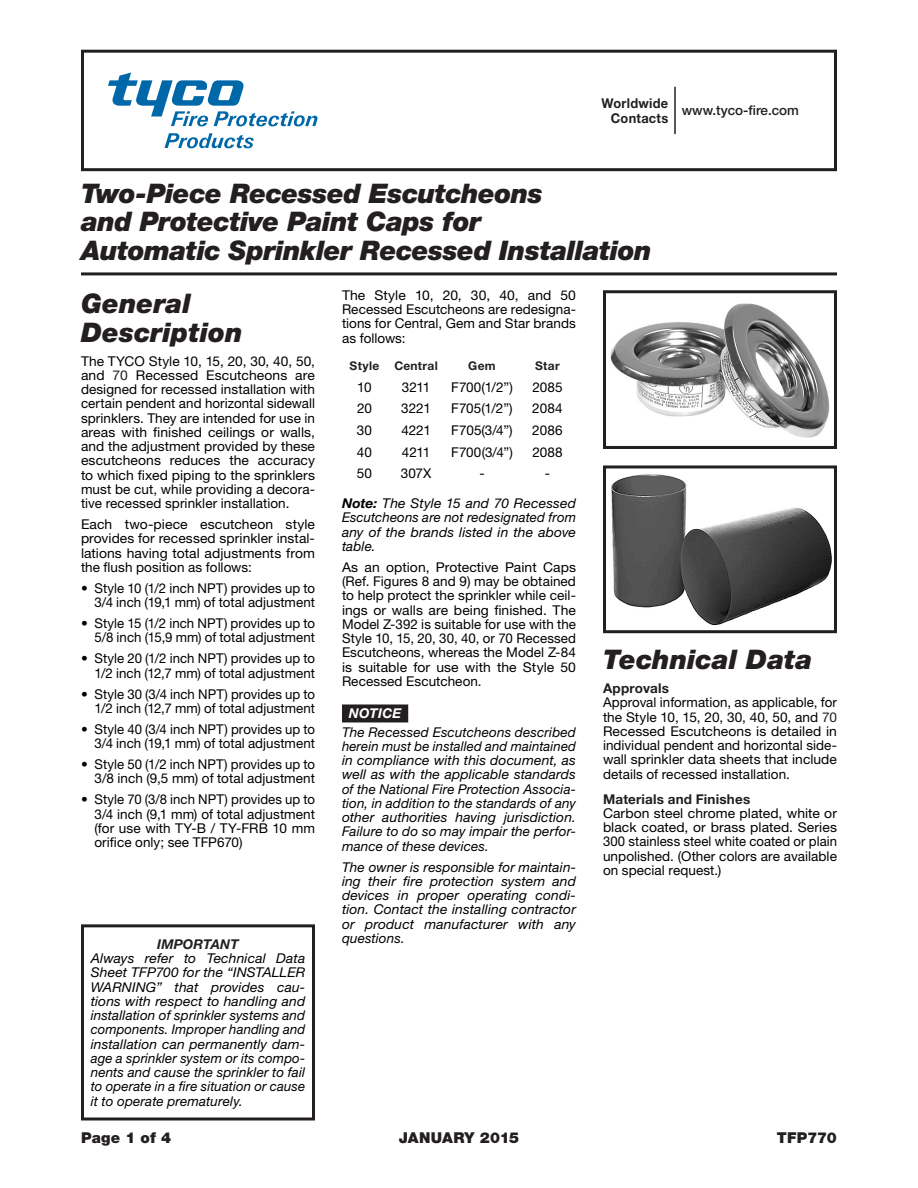
<style>
.page{position:relative;width:918px;height:1188px;background:#fff}
.page>*{position:absolute;margin:0;border:0;box-sizing:border-box;transform-origin:0 0}
.Ital_Header{font:italic 900 27px/28.8px "Helvetica Neue LT Std";letter-spacing:-.015em;color:#231f20}
.CoverFooter{font:900 15px "Helvetica Neue LT Std";letter-spacing:.01em;color:#231f20}
.Data_Text_2{font:13.5px/14.2px "Helvetica Neue LT Std";letter-spacing:.005em;color:#000;text-align:justify}
.Data_copy_warning{font:italic 13.5px/14.2px "Helvetica Neue LT Std";letter-spacing:.005em;color:#000;text-align:justify}
.Paragraph_head{font:700 13.5px "Helvetica Neue LT Std";letter-spacing:.015em;color:#231f20}
.Paragraph_head-2{font:700 13.5px/15px "Helvetica Neue LT Std";letter-spacing:.015em;color:#231f20;text-align:right;scale:.95 1}
.t1{font:500 13.5px "Helvetica Neue LT Std";color:#231f20}
.t2{font:italic 700 13.5px "Helvetica Neue LT Std";letter-spacing:.01em;color:#231f20}
.NoticeK_O{font:italic 700 13.5px "Helvetica Neue LT Std";letter-spacing:.02em;color:#fff}
.table_75{font:700 12px "Helvetica Neue LT Std";letter-spacing:.025em;color:#231f20}
.s1{color:#231f20}
.s2{font-weight:700}
</style>
<div class="page">
<div style="left:81px;top:50px;width:756px;height:121px;border:3px solid #231f20"></div>
<hr style="left:81px;top:272px;width:756px;height:3px;background:#231f20">
<div style="left:81px;top:924px;width:234px;height:196px;border:3px solid #231f20"></div>
<svg style="left:108px;top:73px;width:210px;height:75px"></svg>
<hr style="left:674px;top:87px;width:2px;height:47px;background:#231f20">
<div style="left:342px;top:704px;width:66px;height:18px;background:#231f20"></div>
<img style="left:610px;top:303px;width:220px;height:135px">
<div style="left:603px;top:290px;width:234px;height:159px;border:3px solid #231f20"></div>
<img style="left:611px;top:474px;width:221px;height:151px">
<div style="left:603px;top:465px;width:234px;height:168px;border:3px solid #231f20"></div>
<p class="Paragraph_head-2" style="left:602px;top:95px;width:72px">Worldwide<br>Contacts</p>
<p class="t1" style="left:682px;top:102px;width:119px">www.tyco-fire.com</p>
<h1 class="Ital_Header" style="left:81px;top:178px;width:572px">Two-Piece Recessed Escutcheons<br>and Protective Paint Caps for<br>Automatic Sprinkler Recessed Installation</h1>
<p class="Ital_Header" style="left:81px;top:289px;width:163px">General<br>Description</p>
<p class="Data_Text_2" style="left:81px;top:354px;width:236px">The TYCO Style 10, 15, 20, 30, 40, 50, and <span class="s1">70</span> Recessed Escutcheons are designed for recessed installation with certain pendent and horizontal sidewall sprinklers. They are intended for use in areas with finished ceilings or walls, and the adjustment provided by these escutcheons reduces the accuracy to which fixed piping to the sprinklers must be cut, while providing a decora&shy;tive recessed sprinkler installation.</p>
<p class="Data_Text_2" style="left:81px;top:517px;width:236px">Each two-piece escutcheon style provides for recessed sprinkler instal&shy;lations having total adjustments from the flush position as follows:</p>
<p class="Data_Text_2" style="left:81px;top:581px;width:236px;text-align:right">• Style 10 (1/2 inch NPT) provides up to<br>3/4 inch (19,1 mm) of total adjustment</p>
<p class="Data_Text_2" style="left:81px;top:616px;width:236px;text-align:right">• Style 15 (1/2 inch NPT) provides up to<br>5/8 inch (15,9 mm) of total adjustment</p>
<p class="Data_Text_2" style="left:81px;top:651px;width:236px;text-align:right">• Style 20 (1/2 inch NPT) provides up to<br>1/2 inch (12,7 mm) of total adjustment</p>
<p class="Data_Text_2" style="left:81px;top:687px;width:236px;text-align:right">• Style 30 (3/4 inch NPT) provides up to<br>1/2 inch (12,7 mm) of total adjustment</p>
<p class="Data_Text_2" style="left:81px;top:722px;width:236px;text-align:right">• Style 40 (3/4 inch NPT) provides up to<br>3/4 inch (19,1 mm) of total adjustment</p>
<p class="Data_Text_2" style="left:81px;top:757px;width:236px;text-align:right">• Style 50 (1/2 inch NPT) provides up to<br>3/8 inch (9,5 mm) of total adjustment</p>
<p class="Data_Text_2" style="left:94px;top:792px;width:222px;text-indent:-14px">• Style 70 (3/8 inch NPT) provides up to 3/4 inch (9,1 mm) of total adjustment (for use with TY-B / TY-FRB 10 mm orifice only; see TFP670)</p>
<p class="t2" style="left:157px;top:936px;width:83px">IMPORTANT</p>
<p class="Data_copy_warning" style="left:91px;top:951px;width:216px">Always refer to Technical Data Sheet TFP700 for the “INSTALLER WARNING” that provides cau&shy;tions with respect to handling and installation of sprinkler systems and components. Improper handling and installation can permanently dam&shy;age a sprinkler system or its compo&shy;nents and cause the sprinkler to fail to operate in a fire situation or cause it to operate prematurely.</p>
<p class="Data_Text_2" style="left:342px;top:288px;width:236px">The Style 10, 20, 30, 40, and 50<br>Recessed Escutcheons are redesigna&shy;tions for Central, Gem and Star brands as follows:</p>
<p class="table_75" style="left:350px;top:358px;width:31px">Style</p>
<p class="table_75" style="left:394px;top:358px;width:45px">Central</p>
<p class="table_75" style="left:468px;top:358px;width:29px">Gem</p>
<p class="table_75" style="left:535px;top:358px;width:26px">Star</p>
<p class="Data_Text_2" style="left:357px;top:379px;width:16px">10</p>
<p class="Data_Text_2" style="left:402px;top:379px;width:30px">3211</p>
<p class="Data_Text_2" style="left:451px;top:379px;width:63px">F700(1/2”)</p>
<p class="Data_Text_2" style="left:532px;top:379px;width:32px">2085</p>
<p class="Data_Text_2" style="left:357px;top:401px;width:16px">20</p>
<p class="Data_Text_2" style="left:401px;top:401px;width:31px">3221</p>
<p class="Data_Text_2" style="left:451px;top:401px;width:63px">F705(1/2”)</p>
<p class="Data_Text_2" style="left:532px;top:401px;width:32px">2084</p>
<p class="Data_Text_2" style="left:357px;top:423px;width:17px">30</p>
<p class="Data_Text_2" style="left:401px;top:423px;width:31px">4221</p>
<p class="Data_Text_2" style="left:451px;top:423px;width:63px">F705(3/4”)</p>
<p class="Data_Text_2" style="left:532px;top:423px;width:32px">2086</p>
<p class="Data_Text_2" style="left:357px;top:444px;width:17px">40</p>
<p class="Data_Text_2" style="left:402px;top:444px;width:30px">4211</p>
<p class="Data_Text_2" style="left:451px;top:444px;width:63px">F700(3/4”)</p>
<p class="Data_Text_2" style="left:532px;top:444px;width:32px">2088</p>
<p class="Data_Text_2" style="left:357px;top:466px;width:17px">50</p>
<p class="Data_Text_2" style="left:401px;top:466px;width:32px">307X</p>
<p class="Data_Text_2" style="left:479px;top:466px;width:7px">-</p>
<p class="Data_Text_2" style="left:545px;top:466px;width:7px">-</p>
<p class="Data_copy_warning" style="left:342px;top:496px;width:236px"><span class="s2">Note:</span> The Style 15 and 70 Recessed Escutcheons are not redesignated from any of the brands listed in the above table.</p>
<p class="Data_Text_2" style="left:342px;top:560px;width:236px">As an option, Protective Paint Caps (Ref. Figures 8 and 9) may be obtained to help protect the sprinkler while ceil&shy;ings or walls are being finished. The Model Z-392 is suitable for use with the Style 10, 15, 20, 30, 40, or 70 Recessed Escutcheons, whereas the Model Z-84 is suitable for use with the Style 50<br>Recessed Escutcheon.</p>
<p class="NoticeK_O" style="left:349px;top:705px;width:54px">NOTICE</p>
<p class="Data_copy_warning" style="left:342px;top:724px;width:236px">The Recessed Escutcheons described herein must be installed and maintained in compliance with this document, as well as with the applicable standards of the National Fire Protection Associa&shy;tion, in addition to the standards of any other authorities having jurisdiction.<br>Failure to do so may impair the perfor&shy;mance of these devices.</p>
<p class="Data_copy_warning" style="left:342px;top:859px;width:236px">The owner is responsible for maintain&shy;ing their fire protection system and devices in proper operating condi&shy;tion. Contact the installing contractor or product manufacturer with any questions.</p>
<p class="Ital_Header" style="left:603px;top:644px;width:211px">Technical Data</p>
<p class="Paragraph_head" style="left:603px;top:680px;width:67px">Approvals</p>
<p class="Data_Text_2" style="left:603px;top:695px;width:236px">Approval information, as applicable, for the Style 10, 15, 20, 30, 40, 50, and <span class="s1">70<br></span>Recessed Escutcheons is detailed in individual pendent and horizontal side&shy;wall sprinkler data sheets that include details of recessed installation.</p>
<p class="Paragraph_head" style="left:603px;top:790px;width:149px">Materials and Finishes</p>
<p class="Data_Text_2" style="left:603px;top:806px;width:236px">Carbon steel chrome plated, white or black coated, or brass plated. Series 300 stainless steel white coated or plain unpolished. (Other colors are available on special request.)</p>
<p class="CoverFooter" style="left:81px;top:1128px;width:92px">Page 1 of 4</p>
<p class="CoverFooter" style="left:399px;top:1128px;width:122px">JANUARY 2015</p>
<p class="CoverFooter" style="left:777px;top:1128px;width:62px">TFP770</p>
</div>
